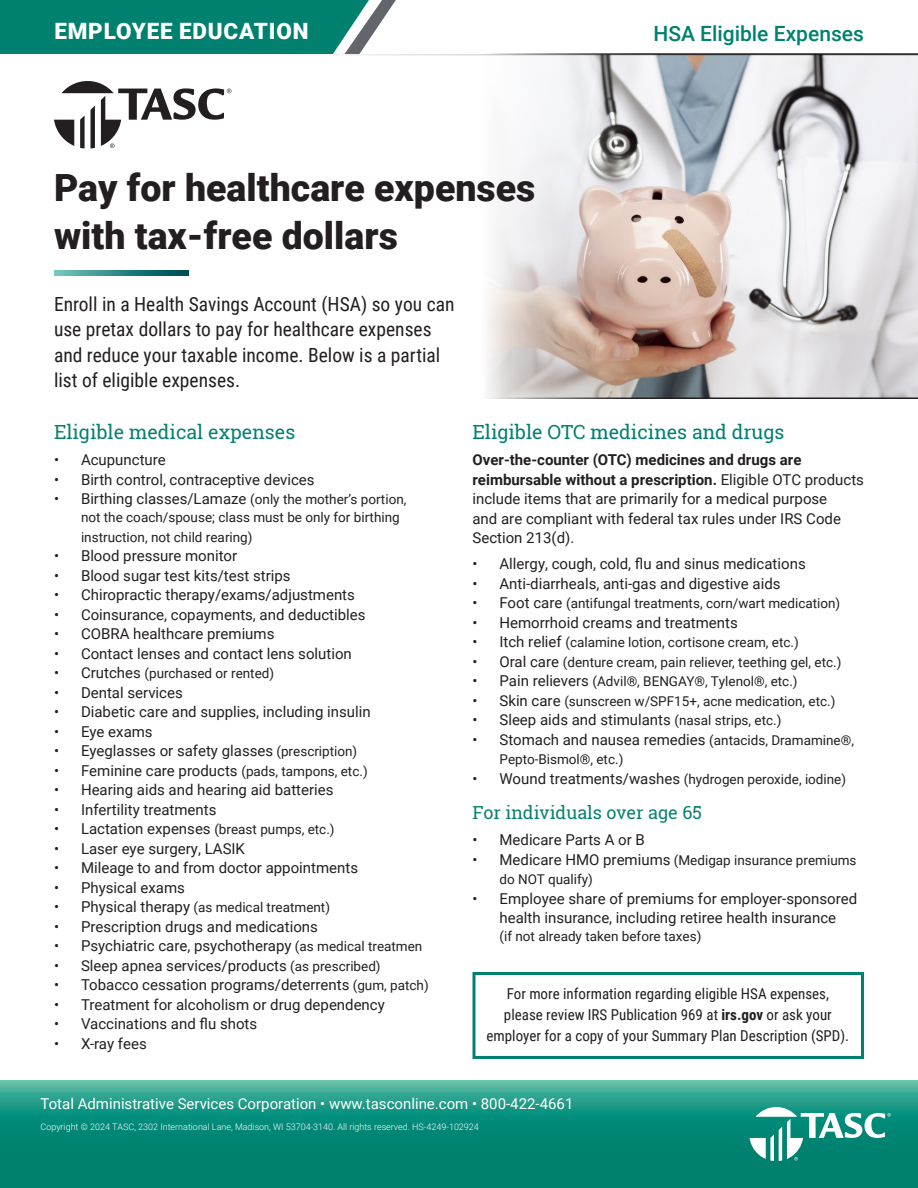
<style>
.page{position:relative;width:918px;height:1188px;background:#fff}
.page>*{position:absolute;margin:0;border:0;box-sizing:border-box;transform-origin:0 0}
.t1{font:900 37.5px/48px "Roboto";color:#231f20}
.t2{font:900 22.5px "Roboto";letter-spacing:.035em;color:#fff}
.t3{font:500 21px "Roboto";color:#00806f}
.t4{font:19.5px/25.5px "Roboto Condensed";color:#231f20}
.t5{font:19.5px "Roboto Slab";color:#00806f}
.t6{font:19.5px "Roboto Slab";color:#08816f}
.t7{font:18px "Roboto Slab";color:#08816f}
.t8{font:15px/19.5px "Roboto";color:#231f20}
.t9{font:15px/21px "Roboto Condensed";color:#231f20;text-align:center}
.t10{font:15px "Roboto";color:#fff}
.t11{font:13.5px/18px "Roboto";color:#231f20}
.t12{font:300 9px "Roboto";color:#fff}
.s1{font-size:15px}
.s2{font-size:13.5px}
.s3{font-weight:700}
</style>
<div class="page">
<svg style="left:486px;top:53px;width:432px;height:346px"></svg>
<svg style="left:54px;top:270px;width:135px;height:5px"></svg>
<div style="left:472px;top:972px;width:392px;height:87px;border:3px solid #00806f"></div>
<hr style="left:0;top:54px;width:918px;height:2px;background:#9d9fa1">
<svg style="left:0;top:0;width:396px;height:54px;background:#178879"></svg>
<svg style="left:54px;top:81px;width:177px;height:67px"></svg>
<svg style="left:0;top:1080px;width:918px;height:108px;background:#118f7d"></svg>
<svg style="left:750px;top:1107px;width:141px;height:54px"></svg>
<p class="t2" style="left:54px;top:15px;width:256px">EMPLOYEE EDUCATION</p>
<p class="t3" style="left:653px;top:18px;width:212px">HSA Eligible Expenses</p>
<p class="t1" style="left:54px;top:163px;width:483px">Pay for healthcare expenses with tax-free dollars</p>
<p class="t4" style="left:54px;top:290px;width:402px">Enroll in a Health Savings Account (HSA) so you can use pretax dollars to pay for healthcare expenses and reduce your taxable income. Below is a partial list of eligible expenses.</p>
<p class="t6" style="left:54px;top:418px;width:243px">Eligible medical expenses</p>
<p class="t8" style="left:54px;top:450px;width:113px">• Acupuncture</p>
<p class="t8" style="left:54px;top:469px;width:262px">• Birth control, contraceptive devices</p>
<p class="t11" style="left:81px;top:490px;width:327px;text-indent:-27px"><span class="s1">• Birthing classes/Lamaze</span> (only the mother’s portion, not the coach/spouse; class must be only for birthing</p>
<p class="t11" style="left:81px;top:527px;width:173px">instruction, not child rearing)</p>
<p class="t8" style="left:54px;top:546px;width:185px">• Blood pressure monitor</p>
<p class="t8" style="left:54px;top:565px;width:238px">• Blood sugar test kits/test strips</p>
<p class="t8" style="left:54px;top:585px;width:302px">• Chiropractic therapy/exams/adjustments</p>
<p class="t8" style="left:54px;top:604px;width:313px">• Coinsurance, copayments, and deductibles</p>
<p class="t8" style="left:54px;top:624px;width:222px">• COBRA healthcare premiums</p>
<p class="t8" style="left:54px;top:643px;width:299px">• Contact lenses and contact lens solution</p>
<p class="t11" style="left:54px;top:664px;width:222px"><span class="s1">• Crutches</span> (purchased or rented)</p>
<p class="t8" style="left:54px;top:682px;width:130px">• Dental services</p>
<p class="t8" style="left:54px;top:702px;width:318px">• Diabetic care and supplies, including insulin</p>
<p class="t8" style="left:54px;top:721px;width:100px">• Eye exams</p>
<p class="t8" style="left:54px;top:741px;width:305px">• Eyeglasses or safety glasses <span class="s2">(prescription)</span></p>
<p class="t8" style="left:54px;top:760px;width:315px">• Feminine care products <span class="s2">(pads, tampons, etc.)</span></p>
<p class="t8" style="left:54px;top:780px;width:281px">• Hearing aids and hearing aid batteries</p>
<p class="t8" style="left:54px;top:799px;width:164px">• Infertility treatments</p>
<p class="t8" style="left:54px;top:819px;width:282px">• Lactation expenses <span class="s2">(breast pumps, etc.)</span></p>
<p class="t8" style="left:54px;top:838px;width:193px">• Laser eye surgery, LASIK</p>
<p class="t8" style="left:54px;top:858px;width:306px">• Mileage to and from doctor appointments</p>
<p class="t8" style="left:54px;top:877px;width:133px">• Physical exams</p>
<p class="t11" style="left:54px;top:898px;width:278px"><span class="s1">• Physical therapy</span> (as medical treatment)</p>
<p class="t8" style="left:54px;top:916px;width:265px">• Prescription drugs and medications</p>
<p class="t8" style="left:54px;top:936px;width:370px">• Psychiatric care, psychotherapy <span class="s2">(as medical treatmen</span></p>
<p class="t8" style="left:54px;top:955px;width:328px">• Sleep apnea services/products <span class="s2">(as prescribed)</span></p>
<p class="t8" style="left:54px;top:975px;width:376px">• Tobacco cessation programs/deterrents <span class="s2">(gum, patch)</span></p>
<p class="t8" style="left:54px;top:994px;width:332px">• Treatment for alcoholism or drug dependency</p>
<p class="t8" style="left:54px;top:1014px;width:205px">• Vaccinations and flu shots</p>
<p class="t8" style="left:54px;top:1033px;width:94px">• X-ray fees</p>
<p class="t5" style="left:472px;top:418px;width:313px">Eligible OTC medicines and drugs</p>
<p class="t8" style="left:472px;top:450px;width:393px"><span class="s3">Over-the-counter (OTC) medicines and drugs are reimbursable without a prescription.</span> Eligible OTC products include items that are primarily for a medical purpose<br>and are compliant with federal tax rules under IRS Code Section 213(d).</p>
<p class="t8" style="left:472px;top:554px;width:335px">• Allergy, cough, cold, flu and sinus medications</p>
<p class="t8" style="left:472px;top:573px;width:310px">• Anti-diarrheals, anti-gas and digestive aids</p>
<p class="t11" style="left:472px;top:594px;width:369px"><span class="s1">• Foot care</span> (antifungal treatments, corn/wart medication)</p>
<p class="t8" style="left:472px;top:612px;width:267px">• Hemorrhoid creams and treatments</p>
<p class="t11" style="left:472px;top:633px;width:328px"><span class="s1">• Itch relief</span> (calamine lotion, cortisone cream, etc.)</p>
<p class="t11" style="left:472px;top:653px;width:370px"><span class="s1">• Oral care</span> (denture cream, pain reliever, teething gel, etc.)</p>
<p class="t11" style="left:472px;top:672px;width:327px"><span class="s1">• Pain relievers</span> (Advil®, BENGAY®, Tylenol®, etc.)</p>
<p class="t11" style="left:472px;top:692px;width:364px"><span class="s1">• Skin care</span> (sunscreen w/SPF15+, acne medication, etc.)</p>
<p class="t8" style="left:472px;top:710px;width:310px">• Sleep aids and stimulants <span class="s2">(nasal strips, etc.)</span></p>
<p class="t8" style="left:472px;top:729px;width:383px">• Stomach and nausea remedies <span class="s2">(antacids, Dramamine®,</span></p>
<p class="t11" style="left:500px;top:750px;width:125px">Pepto-Bismol®, etc.)</p>
<p class="t11" style="left:472px;top:770px;width:375px"><span class="s1">• Wound treatments/washes</span> (hydrogen peroxide, iodine)</p>
<p class="t7" style="left:472px;top:800px;width:231px">For individuals over age 65</p>
<p class="t8" style="left:472px;top:830px;width:174px">• Medicare Parts A or B</p>
<p class="t11" style="left:500px;top:850px;width:359px;line-height:19.5px;text-indent:-27px"><span class="s1">• Medicare HMO premiums</span> (Medigap insurance premiums do NOT qualify)</p>
<p class="t8" style="left:472px;top:888px;width:386px;text-align:center">• Employee share of premiums for employer-sponsored health insurance, including retiree health insurance</p>
<p class="t11" style="left:500px;top:927px;width:203px">(if not already taken before taxes)</p>
<p class="t9" style="left:487px;top:983px;width:364px">For more information regarding eligible HSA expenses, please review IRS Publication 969 at <span class="s3">irs.gov</span> or ask your employer for a copy of your Summary Plan Description (SPD).</p>
<p class="t10" style="left:40px;top:1093px;width:534px">Total Administrative Services Corporation • www.tasconline.com • 800-422-4661</p>
<p class="t12" style="left:40px;top:1120px;width:440px">Copyright © 2024 TASC, 2302 International Lane, Madison, WI 53704-3140. All rights reserved. HS-4249-102924</p>
</div>
